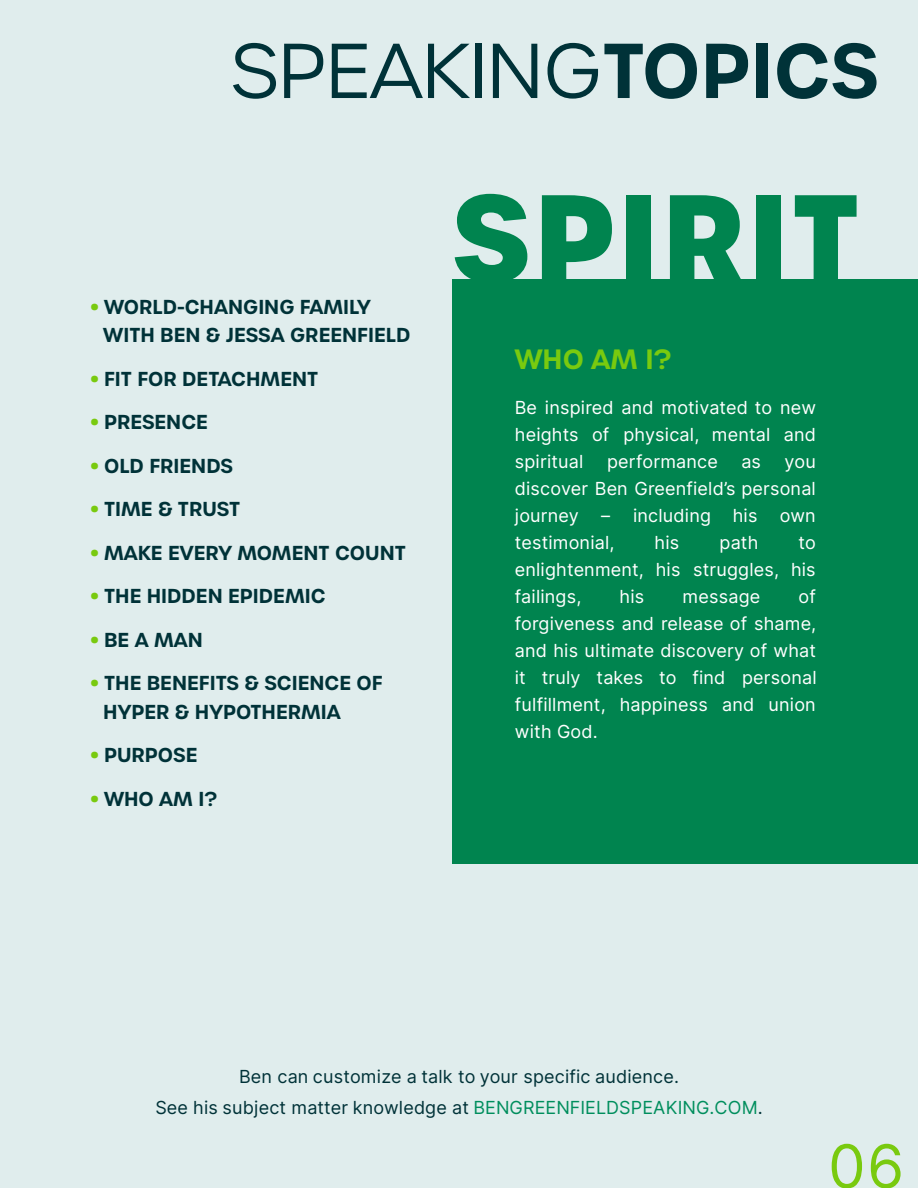
<style>
.page{position:relative;width:918px;height:1188px;background:#e0eded}
.page>*{position:absolute;margin:0;border:0;box-sizing:border-box;transform-origin:0 0}
.t1{font:700 120px "Urbane";letter-spacing:.02em;color:#00844f}
.t2{font:300 75px "Urbane";color:#003238}
.t3{font:60px "Inter";color:#79ca0f}
.t4{font:600 27px "Urbane";color:#79ca0f}
.t5{font:600 19.5px/28.5px "Urbane";color:#003238}
.t6{font:18px/27px "Inter";letter-spacing:.01em;color:#fff;text-align:justify}
.t7{font:18px/31.5px "Inter";letter-spacing:.005em;color:#003238;text-align:center}
.s1{font-weight:600}
.s2{color:#79ca0f}
.s3{color:#008e5d}
</style>
<div class="page">
<div style="left:452px;top:279px;width:466px;height:585px;background:#00844f"></div>
<h2 class="t2" style="left:231px;top:41px;width:649px">SPEAKING<span class="s1">TOPICS</span></h2>
<p class="t5" style="left:103px;top:294px;width:309px;text-indent:-13px"><span class="s2">•</span> WORLD-CHANGING FAMILY<br>WITH BEN &amp; JESSA GREENFIELD</p>
<p class="t5" style="left:91px;top:366px;width:229px"><span class="s2">•</span> FIT FOR DETACHMENT</p>
<p class="t5" style="left:91px;top:409px;width:119px"><span class="s2">•</span> PRESENCE</p>
<p class="t5" style="left:91px;top:453px;width:144px"><span class="s2">•</span> OLD FRIENDS</p>
<p class="t5" style="left:91px;top:496px;width:151px"><span class="s2">•</span> TIME &amp; TRUST</p>
<p class="t5" style="left:91px;top:540px;width:317px"><span class="s2">•</span> MAKE EVERY MOMENT COUNT</p>
<p class="t5" style="left:91px;top:583px;width:237px"><span class="s2">•</span> THE HIDDEN EPIDEMIC</p>
<p class="t5" style="left:91px;top:627px;width:114px"><span class="s2">•</span> BE A MAN</p>
<p class="t5" style="left:103px;top:670px;width:281px;text-indent:-13px"><span class="s2">•</span> THE BENEFITS &amp; SCIENCE OF<br>HYPER &amp; HYPOTHERMIA</p>
<p class="t5" style="left:91px;top:742px;width:108px"><span class="s2">•</span> PURPOSE</p>
<p class="t5" style="left:91px;top:786px;width:128px"><span class="s2">•</span> WHO AM I?</p>
<h1 class="t1" style="left:452px;top:191px;width:410px">SPIRIT</h1>
<h3 class="t4" style="left:515px;top:348px;width:158px">WHO AM I?</h3>
<p class="t6" style="left:515px;top:394px;width:303px">Be inspired and motivated to new heights of physical, mental and spiritual</p>
<p class="t6" style="left:607px;top:448px;width:112px">performance</p>
<p class="t6" style="left:741px;top:448px;width:21px">as</p>
<p class="t6" style="left:515px;top:448px;width:303px;text-indent:270px">you discover Ben Greenfield’s personal journey –</p>
<p class="t6" style="left:633px;top:502px;width:184px">including his own</p>
<p class="t6" style="left:515px;top:529px;width:101px">testimonial,</p>
<p class="t6" style="left:655px;top:529px;width:26px">his</p>
<p class="t6" style="left:720px;top:529px;width:40px">path</p>
<p class="t6" style="left:515px;top:529px;width:303px;text-indent:284px">to enlightenment, his struggles, his failings,</p>
<p class="t6" style="left:515px;top:583px;width:303px;text-indent:284px">of forgiveness and release of shame, and his ultimate discovery of what it truly takes to find personal fulfillment, happiness and union with God.</p>
<p class="t6" style="left:620px;top:583px;width:26px">his</p>
<p class="t6" style="left:683px;top:583px;width:79px">message</p>
<p class="t7" style="left:155px;top:1060px;width:609px">Ben can customize a talk to your specific audience.<br>See his subject matter knowledge at <span class="s3">BENGREENFIELDSPEAKING.COM</span>.</p>
<h3 class="t3" style="left:828px;top:1130px;width:78px">06</h3>
</div>
